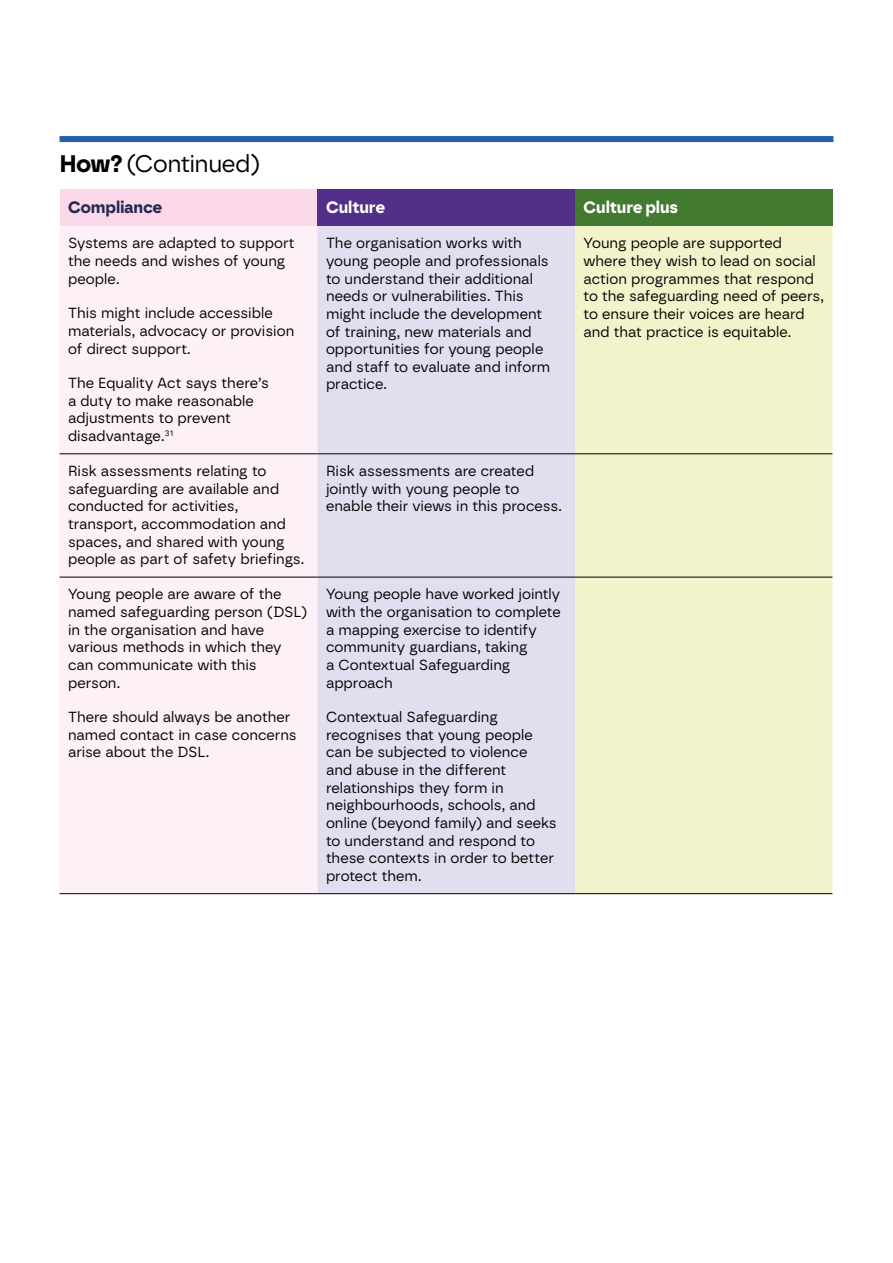
<style>
.page{position:relative;width:893px;height:1263px;background:#fff}
.page>*{position:absolute;margin:0;border:0;box-sizing:border-box;transform-origin:0 0}
.H3_subheading_16_18p{font:24px "Borna";letter-spacing:-.015em;color:#000}
.Table_header_11_15pt{font:700 16.5px "Borna";color:#fff}
.Table_header_11_15pt-2{font:700 16.5px "Borna";color:#232952}
.Table_body_9_75_11_7{font:14.7px/17.5px "Borna";color:#000}
.s1{font-weight:700}
</style>
<div class="page">
<div style="left:60px;top:189px;width:257px;height:37px;background:#fad8e9"></div>
<div style="left:317px;top:189px;width:258px;height:37px;background:#522f88"></div>
<div style="left:575px;top:189px;width:257px;height:37px;background:#427b30"></div>
<div style="left:60px;top:226px;width:257px;height:667px;background:#fdf0f7"></div>
<div style="left:317px;top:226px;width:258px;height:667px;background:#e2ddef"></div>
<div style="left:575px;top:226px;width:257px;height:667px;background:#f1f3cb"></div>
<hr style="left:60px;top:453px;width:257px;height:1px;background:#000">
<hr style="left:317px;top:453px;width:258px;height:1px;background:#000">
<hr style="left:575px;top:453px;width:257px;height:1px;background:#000">
<hr style="left:60px;top:577px;width:257px;height:1px;background:#000">
<hr style="left:317px;top:577px;width:258px;height:1px;background:#000">
<hr style="left:575px;top:577px;width:257px;height:1px;background:#000">
<hr style="left:60px;top:893px;width:257px;height:1px;background:#000">
<hr style="left:317px;top:893px;width:258px;height:1px;background:#000">
<hr style="left:575px;top:893px;width:257px;height:1px;background:#000">
<div style="left:60px;top:136px;width:773px;height:6px;background:#2260ab"></div>
<p class="H3_subheading_16_18p" style="left:60px;top:149px;width:202px"><span class="s1">How?</span> (Continued)</p>
<p class="Table_header_11_15pt-2" style="left:68px;top:198px;width:96px">Compliance</p>
<p class="Table_header_11_15pt" style="left:326px;top:198px;width:60px">Culture</p>
<p class="Table_header_11_15pt" style="left:583px;top:198px;width:96px">Culture plus</p>
<p class="Table_body_9_75_11_7" style="left:68px;top:234px;width:228px">Systems are adapted to support the needs and wishes of young people.</p>
<p class="Table_body_9_75_11_7" style="left:68px;top:304px;width:228px">This might include accessible materials, advocacy or provision of direct support.</p>
<p class="Table_body_9_75_11_7" style="left:68px;top:374px;width:202px">The Equality Act says there’s a duty to make reasonable adjustments to prevent disadvantage.<sup>31</sup></p>
<p class="Table_body_9_75_11_7" style="left:326px;top:234px;width:226px">The organisation works with young people and professionals to understand their additional needs or vulnerabilities. This might include the development of training, new materials and opportunities for young people and staff to evaluate and inform practice.</p>
<p class="Table_body_9_75_11_7" style="left:583px;top:234px;width:242px">Young people are supported where they wish to lead on social action programmes that respond to the safeguarding need of peers, to ensure their voices are heard and that practice is equitable.</p>
<p class="Table_body_9_75_11_7" style="left:68px;top:462px;width:238px">Risk assessments relating to safeguarding are available and conducted for activities, transport, accommodation and spaces, and shared with young people as part of safety briefings.</p>
<p class="Table_body_9_75_11_7" style="left:326px;top:462px;width:238px">Risk assessments are created jointly with young people to enable their views in this process.</p>
<p class="Table_body_9_75_11_7" style="left:68px;top:585px;width:241px">Young people are aware of the named safeguarding person (DSL) in the organisation and have various methods in which they can communicate with this person.</p>
<p class="Table_body_9_75_11_7" style="left:68px;top:708px;width:230px">There should always be another named contact in case concerns arise about the DSL.</p>
<p class="Table_body_9_75_11_7" style="left:326px;top:585px;width:236px">Young people have worked jointly with the organisation to complete a mapping exercise to identify community guardians, taking<br>a Contextual Safeguarding approach</p>
<p class="Table_body_9_75_11_7" style="left:326px;top:708px;width:232px">Contextual Safeguarding recognises that young people can be subjected to violence and abuse in the different relationships they form in neighbourhoods, schools, and online (beyond family) and seeks to understand and respond to these contexts in order to better protect them.</p>
</div>
